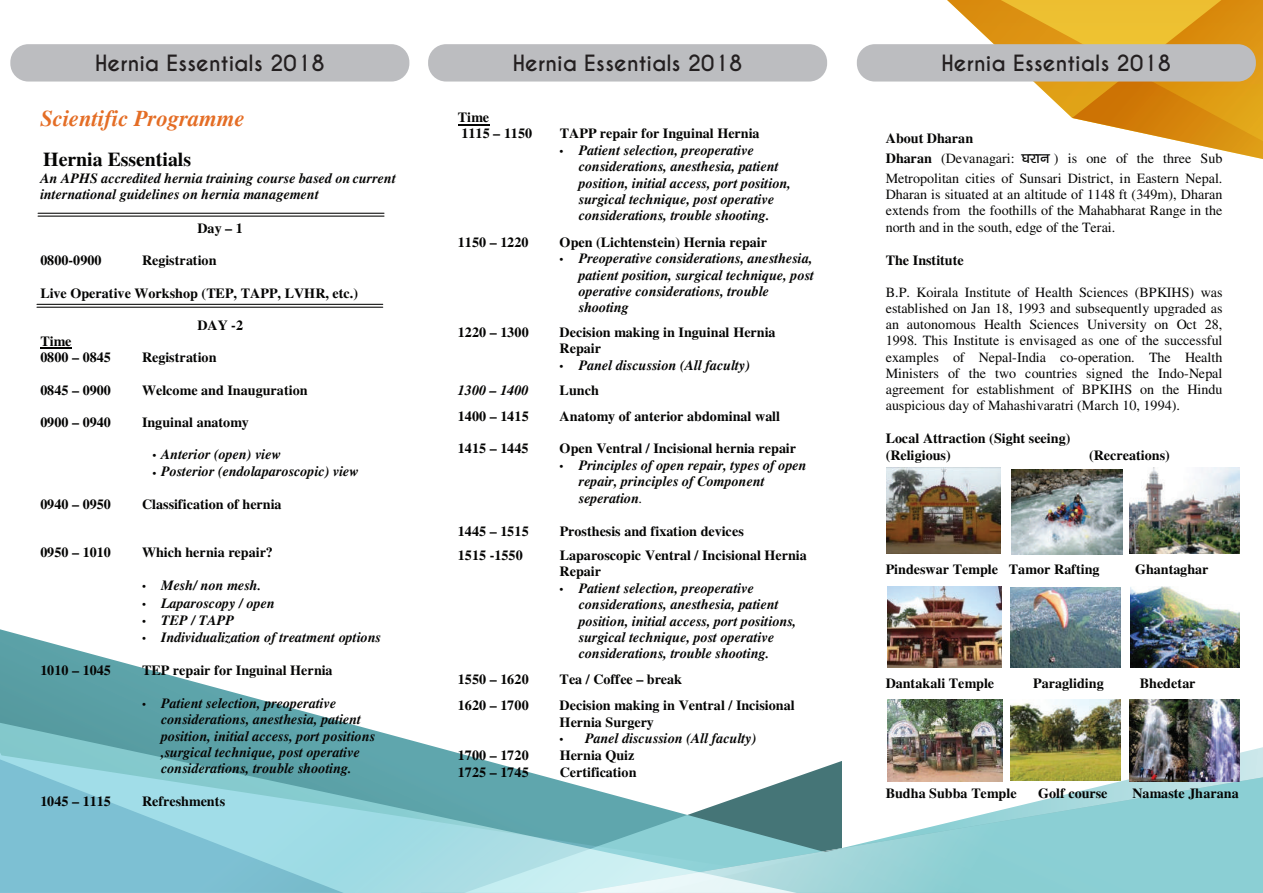
<style>
.page{position:relative;width:1263px;height:893px;background:#fff}
.page>*{position:absolute;margin:0;border:0;box-sizing:border-box;transform-origin:0 0}
.t1{font:italic 700 22.5px "Times";color:#e46d25}
.t2{font:700 21px "Caviar Dreams";color:#231f20}
.t3{font:700 19.8px "Times";color:#050504}
.t4{font:italic 700 14.1px/16.2px "Times";color:#050504}
.t5{font:700 14.1px/16.2px "Times";color:#050504}
.t6{font:14.1px/16.2px "Times";color:#050504;text-align:justify}
.s1{font-weight:400;font-style:normal}
.s2{font-weight:700}
.s3{font-family:"Kruti Dev 040";font-weight:700;font-size:18px}
</style>
<div class="page">
<svg style="left:0;top:629px;width:180px;height:49px"></svg>
<svg style="left:0;top:678px;width:940px;height:215px"></svg>
<svg style="left:361px;top:748px;width:902px;height:145px"></svg>
<svg style="left:947px;top:0;width:316px;height:159px"></svg>
<hr style="left:40px;top:348px;width:32px;height:1px;background:#050504">
<hr style="left:38px;top:216px;width:346px;height:1px;background:#050504">
<hr style="left:38px;top:213px;width:346px;height:1px;background:#050504">
<hr style="left:37px;top:307px;width:346px;height:1px;background:#050504">
<hr style="left:37px;top:304px;width:346px;height:1px;background:#050504">
<hr style="left:458px;top:124px;width:31px;height:1px;background:#050504">
<img style="left:887px;top:587px;width:115px;height:80px">
<img style="left:887px;top:700px;width:115px;height:81px">
<img style="left:887px;top:468px;width:113px;height:86px">
<img style="left:1130px;top:586px;width:109px;height:82px">
<img style="left:1129px;top:700px;width:110px;height:81px">
<img style="left:1011px;top:469px;width:111px;height:86px">
<img style="left:1011px;top:587px;width:109px;height:81px">
<img style="left:1011px;top:699px;width:109px;height:82px">
<img style="left:1129px;top:468px;width:110px;height:86px">
<div style="left:10px;top:44px;width:399px;height:38px;background:#bcbdc0;border-radius:18px"></div>
<div style="left:428px;top:44px;width:399px;height:38px;background:#bcbdc0;border-radius:18px"></div>
<div style="left:857px;top:44px;width:399px;height:38px;background:#bcbdc0;border-radius:18px"></div>
<h2 class="t2" style="left:95px;top:50px;width:231px">Hernia Essentials 2018</h2>
<h2 class="t2" style="left:513px;top:50px;width:231px">Hernia Essentials 2018</h2>
<h2 class="t2" style="left:941px;top:50px;width:231px">Hernia Essentials 2018</h2>
<h1 class="t1" style="left:40px;top:105px;width:206px">Scientific Programme</h1>
<h3 class="t3" style="left:43px;top:148px;width:149px">Hernia Essentials</h3>
<p class="t4" style="left:40px;top:170px;width:357px">An APHS accredited hernia training course based on current international guidelines on hernia management</p>
<p class="t5" style="left:198px;top:219px;width:47px">Day – 1</p>
<p class="t5" style="left:40px;top:252px;width:63px">0800-0900</p>
<p class="t5" style="left:142px;top:252px;width:76px">Registration</p>
<p class="t5" style="left:40px;top:284px;width:319px">Live Operative Workshop (TEP, TAPP, LVHR, etc.)</p>
<p class="t5" style="left:197px;top:317px;width:47px">DAY -2</p>
<p class="t5" style="left:40px;top:333px;width:72px">Time<br>0800 – 0845</p>
<p class="t5" style="left:142px;top:349px;width:76px">Registration</p>
<p class="t5" style="left:40px;top:382px;width:72px">0845 – 0900</p>
<p class="t5" style="left:142px;top:382px;width:167px">Welcome and Inauguration</p>
<p class="t5" style="left:40px;top:414px;width:72px">0900 – 0940</p>
<p class="t5" style="left:142px;top:414px;width:108px">Inguinal anatomy</p>
<p class="t4" style="left:153px;top:446px;width:130px">• Anterior (open) view</p>
<p class="t4" style="left:153px;top:463px;width:208px">• Posterior (endolaparoscopic) view</p>
<p class="t5" style="left:40px;top:495px;width:72px">0940 – 0950</p>
<p class="t5" style="left:142px;top:495px;width:141px">Classification of hernia</p>
<p class="t5" style="left:40px;top:544px;width:72px">0950 – 1010</p>
<p class="t5" style="left:142px;top:544px;width:132px">Which hernia repair?</p>
<p class="t4" style="left:142px;top:577px;width:121px">• Mesh/ non mesh.</p>
<p class="t4" style="left:142px;top:595px;width:134px">• Laparoscopy / open</p>
<p class="t4" style="left:142px;top:612px;width:94px">• TEP / TAPP</p>
<p class="t4" style="left:142px;top:629px;width:240px">• Individualization of treatment options</p>
<p class="t5" style="left:40px;top:662px;width:72px">1010 – 1045</p>
<p class="t5" style="left:142px;top:662px;width:192px">TEP repair for Inguinal Hernia</p>
<p class="t4" style="left:161px;top:695px;width:216px;text-indent:-19px">• Patient selection, preoperative considerations, anesthesia, patient position, initial access, port positions ,surgical technique, post operative considerations, trouble shooting.</p>
<p class="t5" style="left:40px;top:793px;width:72px">1045 – 1115</p>
<p class="t5" style="left:142px;top:793px;width:85px">Refreshments</p>
<p class="t5" style="left:458px;top:109px;width:76px">Time<br>1115 – 1150</p>
<p class="t5" style="left:560px;top:125px;width:202px">TAPP repair for Inguinal Hernia</p>
<p class="t4" style="left:579px;top:142px;width:214px;text-indent:-19px">• Patient selection, preoperative considerations, anesthesia, patient position, initial access, port position, surgical technique, post operative considerations, trouble shooting.</p>
<p class="t5" style="left:458px;top:234px;width:72px">1150 – 1220</p>
<p class="t5" style="left:560px;top:234px;width:209px">Open (Lichtenstein) Hernia repair</p>
<p class="t4" style="left:579px;top:251px;width:237px;text-indent:-19px">• Preoperative considerations, anesthesia, patient position, surgical technique, post operative considerations, trouble shooting</p>
<p class="t5" style="left:458px;top:324px;width:72px">1220 – 1300</p>
<p class="t5" style="left:560px;top:324px;width:217px">Decision making in Inguinal Hernia<br>Repair</p>
<p class="t4" style="left:560px;top:357px;width:192px">• Panel discussion (All faculty)</p>
<p class="t4" style="left:458px;top:382px;width:72px">1300 – 1400</p>
<p class="t5" style="left:560px;top:382px;width:41px">Lunch</p>
<p class="t5" style="left:458px;top:408px;width:72px">1400 – 1415</p>
<p class="t5" style="left:560px;top:408px;width:222px">Anatomy of anterior abdominal wall</p>
<p class="t5" style="left:458px;top:440px;width:72px">1415 – 1445</p>
<p class="t5" style="left:560px;top:440px;width:238px">Open Ventral / Incisional hernia repair</p>
<p class="t4" style="left:579px;top:457px;width:229px;text-indent:-19px">• Principles of open repair, types of open repair, principles of Component seperation<span class="s1">.</span></p>
<p class="t5" style="left:458px;top:522px;width:72px">1445 – 1515</p>
<p class="t5" style="left:560px;top:522px;width:186px">Prosthesis and fixation devices</p>
<p class="t5" style="left:458px;top:547px;width:66px">1515 -1550</p>
<p class="t5" style="left:560px;top:547px;width:249px">Laparoscopic Ventral / Incisional Hernia<br>Repair</p>
<p class="t4" style="left:579px;top:580px;width:219px;text-indent:-19px">• Patient selection, preoperative considerations, anesthesia, patient position, initial access, port positions, surgical technique, post operative considerations, trouble shooting.</p>
<p class="t5" style="left:458px;top:671px;width:72px">1550 – 1620</p>
<p class="t5" style="left:560px;top:671px;width:124px">Tea / Coffee – break</p>
<p class="t5" style="left:458px;top:697px;width:72px">1620 – 1700</p>
<p class="t5" style="left:560px;top:697px;width:237px">Decision making in Ventral / Incisional<br>Hernia Surgery</p>
<p class="t4" style="left:560px;top:730px;width:198px">• Panel discussion (All faculty)</p>
<p class="t5" style="left:458px;top:747px;width:72px">1700 – 1720</p>
<p class="t5" style="left:560px;top:747px;width:76px">Hernia Quiz</p>
<p class="t5" style="left:458px;top:763px;width:72px">1725 – 1745</p>
<p class="t5" style="left:560px;top:763px;width:78px">Certification</p>
<p class="t6" style="left:886px;top:129px;width:338px;line-height:19.8px;text-align:left"><span class="s2">About Dharan<br>Dharan</span> (Devanagari: <span class="s3">Äjku</span> ) is one of the three Sub<br>Metropolitan cities of Sunsari District, in Eastern Nepal.</p>
<p class="t6" style="left:886px;top:186px;width:338px">Dharan is situated at an altitude of 1148 ft (349m), Dharan extends from the foothills of the Mahabharat Range in the north and in the south, edge of the Terai.</p>
<p class="t5" style="left:886px;top:252px;width:79px">The Institute</p>
<p class="t6" style="left:886px;top:284px;width:338px">B.P. Koirala Institute of Health Sciences (BPKIHS) was established on Jan 18, 1993 and subsequently upgraded as an autonomous Health Sciences University on Oct 28, 1998. This Institute is envisaged as one of the successful examples of Nepal-India co-operation. The Health Ministers of the two countries signed the Indo-Nepal agreement for establishment of BPKIHS on the Hindu auspicious day of Mahashivaratri (March 10, 1994).</p>
<p class="t5" style="left:886px;top:430px;width:186px">Local Attraction (Sight seeing) (Religious)</p>
<p class="t5" style="left:1089px;top:446px;width:82px">(Recreations)</p>
<p class="t5" style="left:886px;top:561px;width:215px">Pindeswar Temple Tamor Rafting</p>
<p class="t5" style="left:1135px;top:561px;width:75px">Ghantaghar</p>
<p class="t5" style="left:886px;top:675px;width:110px">Dantakali Temple</p>
<p class="t5" style="left:1033px;top:675px;width:72px">Paragliding</p>
<p class="t5" style="left:1140px;top:675px;width:57px">Bhedetar</p>
<p class="t5" style="left:886px;top:785px;width:132px">Budha Subba Temple</p>
<p class="t5" style="left:1038px;top:785px;width:71px">Golf course</p>
<p class="t5" style="left:1132px;top:785px;width:108px">Namaste Jharana</p>
</div>
